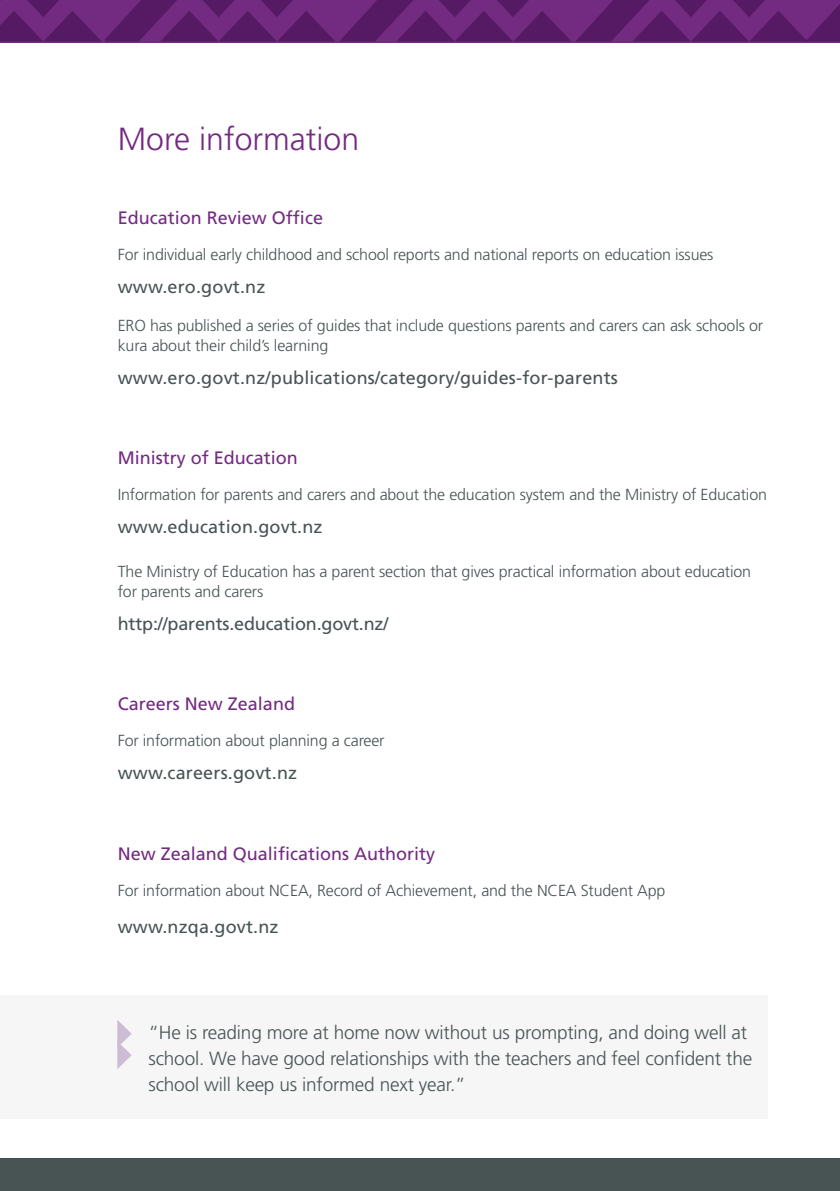
<style>
.page{position:relative;width:840px;height:1191px;background:#fff}
.page>*{position:absolute;margin:0;border:0;box-sizing:border-box;transform-origin:0 0}
.t1{font:300 32px "Frutiger";color:#732a81}
.t2{font:300 19px/26px "Frutiger";letter-spacing:-.01em;color:#485354}
.t3{font:18px "Frutiger";letter-spacing:.01em;color:#485354}
.t4{font:18px "Frutiger";color:#732a81}
.t5{font:18px "Frutiger";letter-spacing:-.01em;color:#485354}
.t6{font:300 16px/19.2px "Frutiger";letter-spacing:-.01em;color:#485354}
</style>
<div class="page">
<svg style="left:0;top:41px;width:839px;height:1px"></svg>
<svg style="left:0;top:0;width:839px;height:41px"></svg>
<div style="left:0;top:1158px;width:839px;height:33px;background:#485354"></div>
<div style="left:0;top:995px;width:767px;height:123px;background:#f6f6f6"></div>
<svg style="left:117px;top:1020px;width:15px;height:49px"></svg>
<h1 class="t1" style="left:118px;top:121px;width:243px">More information</h1>
<p class="t4" style="left:118px;top:207px;width:207px">Education Review Office</p>
<p class="t6" style="left:118px;top:245px;width:597px">For individual early childhood and school reports and national reports on education issues</p>
<p class="t3" style="left:118px;top:276px;width:149px">www.ero.govt.nz</p>
<p class="t6" style="left:118px;top:316px;width:646px">ERO has published a series of guides that include questions parents and carers can ask schools or kura about their child’s learning</p>
<p class="t3" style="left:118px;top:367px;width:501px">www.ero.govt.nz/publications/category/guides-for-parents</p>
<p class="t4" style="left:118px;top:447px;width:182px">Ministry of Education</p>
<p class="t6" style="left:118px;top:485px;width:650px">Information for parents and carers and about the education system and the Ministry of Education</p>
<p class="t3" style="left:118px;top:516px;width:206px">www.education.govt.nz</p>
<p class="t6" style="left:118px;top:562px;width:634px">The Ministry of Education has a parent section that gives practical information about education for parents and carers</p>
<p class="t5" style="left:118px;top:612px;width:272px">http://parents.education.govt.nz/</p>
<p class="t4" style="left:118px;top:693px;width:179px">Careers New Zealand</p>
<p class="t6" style="left:118px;top:731px;width:268px">For information about planning a career</p>
<p class="t3" style="left:118px;top:762px;width:181px">www.careers.govt.nz</p>
<p class="t4" style="left:118px;top:843px;width:319px">New Zealand Qualifications Authority</p>
<p class="t6" style="left:118px;top:880px;width:549px">For information about NCEA, Record of Achievement, and the NCEA Student App</p>
<p class="t3" style="left:118px;top:916px;width:162px">www.nzqa.govt.nz</p>
<p class="t2" style="left:148px;top:1019px;width:605px">“He is reading more at home now without us prompting, and doing well at school. We have good relationships with the teachers and feel confident the school will keep us informed next year.”</p>
</div>
